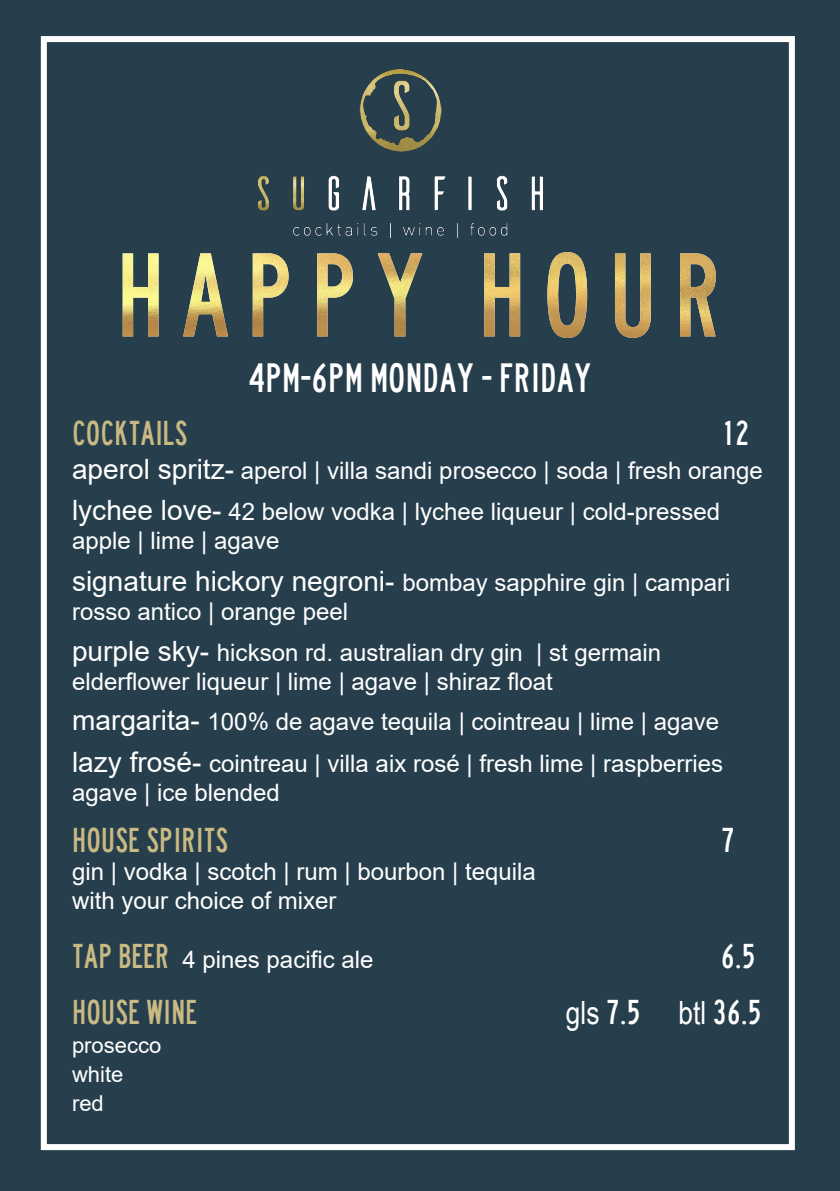
<style>
.page{position:relative;width:840px;height:1191px;background:#fff}
.page>*{position:absolute;margin:0;border:0;box-sizing:border-box;transform-origin:0 0}
.t1{font:38px "lanea";color:#fff}
.t2{font:32px "lanea";color:#c9b983}
.t3{font:32px "lanea";color:#fff}
.t4{font:24px/28.8px "Arial";color:#fff}
.t5{font:22px "Arial";color:#fff}
.s1{font-size:28px}
.s2{font-family:"lanea";font-size:32px;color:#c9b983}
.s3{font-family:"Arial Narrow"}
</style>
<div class="page">
<div style="left:0;top:0;width:839px;height:1191px;background:#273f4d"></div>
<div style="left:41px;top:36px;width:753px;height:1114px;border:6px solid #fff"></div>
<img style="left:258px;top:70px;width:284px;height:168px">
<img style="left:123px;top:252px;width:592px;height:86px">
<p class="t1" style="left:248px;top:355px;width:344px">4PM-6PM MONDAY - FRIDAY</p>
<p class="t2" style="left:72px;top:414px;width:117px">COCKTAILS</p>
<p class="t3" style="left:720px;top:414px;width:30px">12</p>
<p class="t4" style="left:72px;top:456px;width:692px"><span class="s1">aperol spritz-</span> aperol | villa sandi prosecco | soda | fresh orange</p>
<p class="t4" style="left:72px;top:497px;width:649px"><span class="s1">lychee love-</span> 42 below vodka | lychee liqueur | cold-pressed apple | lime | agave</p>
<p class="t4" style="left:72px;top:568px;width:659px"><span class="s1">signature hickory negroni-</span> bombay sapphire gin | campari rosso antico | orange peel</p>
<p class="t4" style="left:72px;top:638px;width:590px"><span class="s1">purple sky-</span> hickson rd. australian dry gin | st germain</p>
<p class="t4" style="left:72px;top:667px;width:482px">elderflower liqueur | lime | agave | shiraz float</p>
<p class="t4" style="left:72px;top:706px;width:648px"><span class="s1">margarita-</span> 100% de agave tequila | cointreau | lime | agave</p>
<p class="t4" style="left:72px;top:749px;width:652px"><span class="s1">lazy frosé-</span> cointreau | villa aix rosé | fresh lime | raspberries agave | ice blended</p>
<p class="t2" style="left:72px;top:820px;width:158px">HOUSE SPIRITS</p>
<p class="t3" style="left:720px;top:820px;width:16px">7</p>
<p class="t4" style="left:72px;top:857px;width:465px">gin | vodka | scotch | rum | bourbon | tequila</p>
<p class="t4" style="left:72px;top:886px;width:266px">with your choice of mixer</p>
<p class="t4" style="left:72px;top:944px;width:303px"><span class="s2">TAP BEER</span> 4 pines pacific ale</p>
<p class="t3" style="left:720px;top:936px;width:36px">6.5</p>
<p class="t2" style="left:72px;top:993px;width:127px">HOUSE WINE</p>
<p class="t3" style="left:565px;top:993px;width:197px"><span class="s3">gls</span> 7.5 <span class="s3">btl</span> 36.5</p>
<p class="t5" style="left:72px;top:1030px;width:91px">prosecco</p>
<p class="t5" style="left:72px;top:1058px;width:53px">white</p>
<p class="t5" style="left:72px;top:1087px;width:33px">red</p>
</div>
